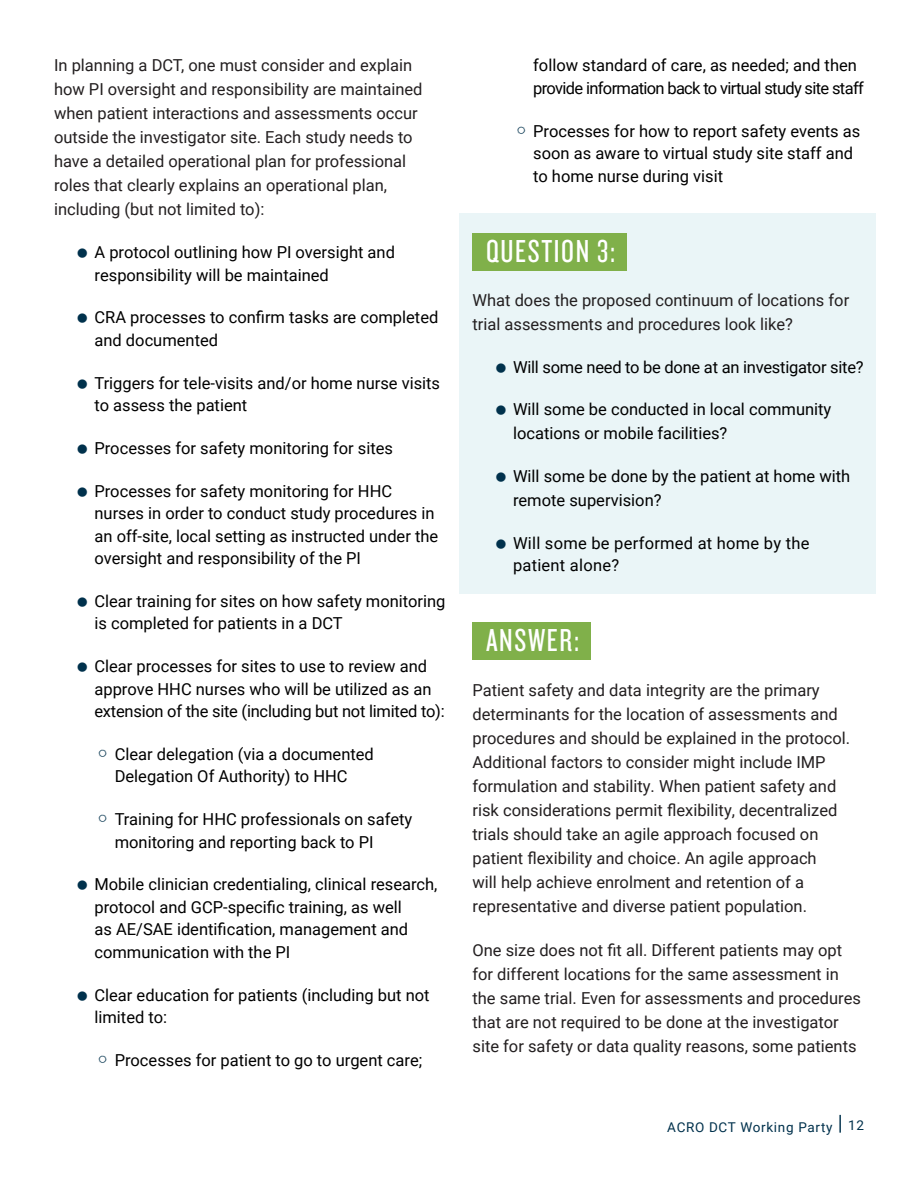
<style>
.page{position:relative;width:918px;height:1188px;background:#fff}
.page>*{position:absolute;margin:0;border:0;box-sizing:border-box;transform-origin:0 0}
.Short_headers{font:33px "Knockout HTF28 Junior Featherwt";letter-spacing:.05em;color:#fff}
.t1{font:16.5px/22.5px "Roboto";color:#000}
.t2{font:16.5px/24px "Roboto";color:#231f20}
.t3{font:16.5px/22.5px "Roboto";letter-spacing:-.04em;color:#000}
.t4{font:13.5px "Roboto";letter-spacing:.05em;color:#00314c}
.s1{font-size:21px}
</style>
<div class="page">
<div style="left:459px;top:214px;width:417px;height:380px;background:#eaf5f7"></div>
<div style="left:472px;top:233px;width:155px;height:37px;background:#80b04a"></div>
<div style="left:472px;top:623px;width:119px;height:37px;background:#80b04a"></div>
<p class="t2" style="left:54px;top:53px;width:370px">In planning a DCT, one must consider and explain how PI oversight and responsibility are maintained when patient interactions and assessments occur outside the investigator site. Each study needs to have a detailed operational plan for professional roles that clearly explains an operational plan, including (but not limited to):</p>
<p class="t1" style="left:94px;top:240px;width:302px">A protocol outlining how PI oversight and responsibility will be maintained</p>
<p class="t1" style="left:94px;top:306px;width:345px">CRA processes to confirm tasks are completed and documented</p>
<p class="t1" style="left:94px;top:371px;width:347px">Triggers for tele-visits and/or home nurse visits to assess the patient</p>
<p class="t1" style="left:94px;top:436px;width:300px">Processes for safety monitoring for sites</p>
<p class="t1" style="left:94px;top:479px;width:345px">Processes for safety monitoring for HHC nurses in order to conduct study procedures in an off-site, local setting as instructed under the oversight and responsibility of the PI</p>
<p class="t1" style="left:94px;top:589px;width:353px">Clear training for sites on how safety monitoring is completed for patients in a DCT</p>
<p class="t1" style="left:94px;top:654px;width:352px">Clear processes for sites to use to review and approve HHC nurses who will be utilized as an extension of the site (including but not limited to):</p>
<p class="t1" style="left:115px;top:742px;width:261px">Clear delegation (via a documented<br>Delegation Of Authority) to HHC</p>
<p class="t1" style="left:115px;top:807px;width:299px">Training for HHC professionals on safety monitoring and reporting back to PI</p>
<p class="t1" style="left:94px;top:873px;width:345px">Mobile clinician credentialing, clinical research, protocol and GCP-specific training, as well<br>as AE/SAE identification, management and communication with the PI</p>
<p class="t1" style="left:94px;top:983px;width:337px">Clear education for patients (including but not limited to:</p>
<p class="t1" style="left:115px;top:1048px;width:309px">Processes for patient to go to urgent care;</p>
<p class="t3" style="left:533px;top:54px;width:332px">follow standard of care, as needed; and then provide information back to virtual study site staff</p>
<p class="t1" style="left:533px;top:119px;width:329px">Processes for how to report safety events as soon as aware to virtual study site staff and to home nurse during visit</p>
<p class="Short_headers" style="left:486px;top:234px;width:131px">QUESTION 3:</p>
<p class="t2" style="left:472px;top:287px;width:378px">What does the proposed continuum of locations for trial assessments and procedures look like?</p>
<p class="t1" style="left:513px;top:355px;width:352px">Will some need to be done at an investigator site?</p>
<p class="t1" style="left:513px;top:397px;width:320px;line-height:24px">Will some be conducted in local community locations or mobile facilities?</p>
<p class="t1" style="left:513px;top:464px;width:339px;line-height:24px">Will some be done by the patient at home with remote supervision?</p>
<p class="t1" style="left:513px;top:531px;width:298px">Will some be performed at home by the patient alone?</p>
<p class="Short_headers" style="left:486px;top:624px;width:95px">ANSWER:</p>
<p class="t2" style="left:472px;top:677px;width:379px">Patient safety and data integrity are the primary determinants for the location of assessments and procedures and should be explained in the protocol.<br>Additional factors to consider might include IMP formulation and stability. When patient safety and risk considerations permit flexibility, decentralized trials should take an agile approach focused on patient flexibility and choice. An agile approach<br>will help achieve enrolment and retention of a representative and diverse patient population.</p>
<p class="t2" style="left:472px;top:938px;width:390px">One size does not fit all. Different patients may opt for different locations for the same assessment in the same trial. Even for assessments and procedures that are not required to be done at the investigator site for safety or data quality reasons, some patients</p>
<p class="t4" style="left:667px;top:1118px;width:198px">ACRO DCT Working Party <span class="s1">|</span> 12</p>
</div>
